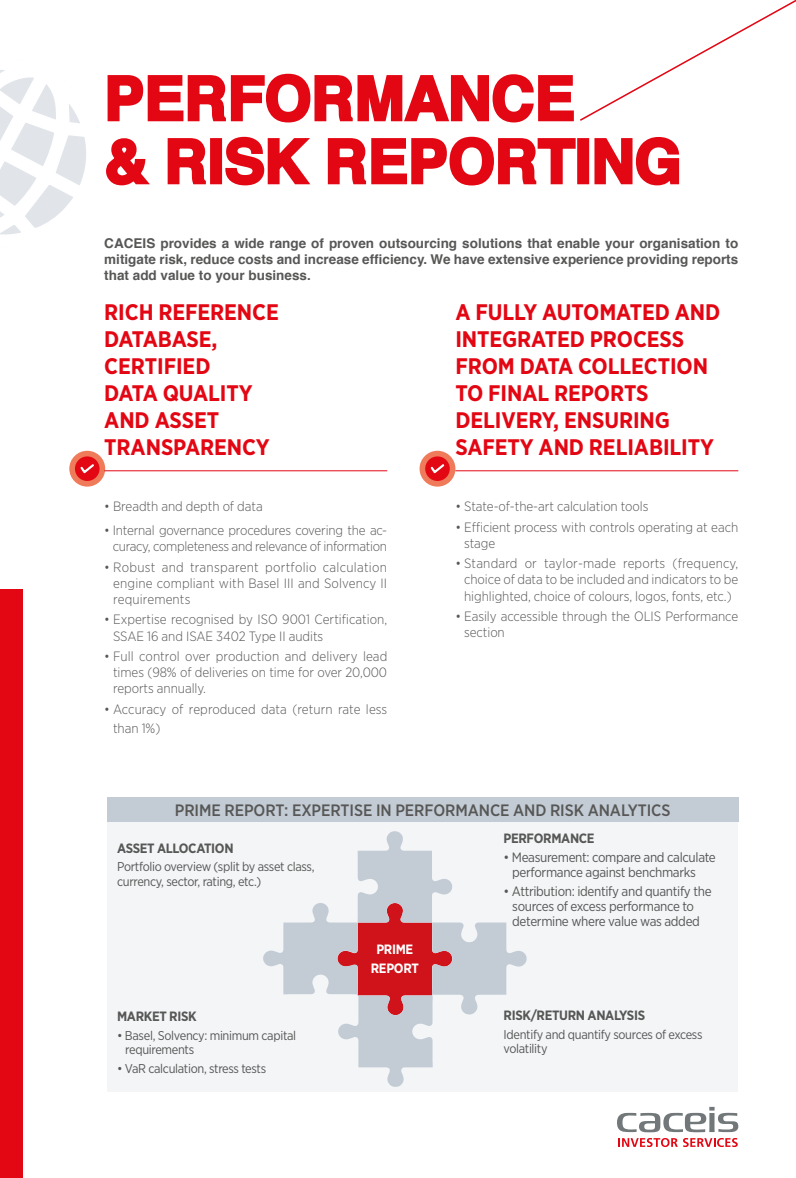
<style>
.page{position:relative;width:796px;height:1178px;background:#fff}
.page>*{position:absolute;margin:0;border:0;box-sizing:border-box;transform-origin:0 0}
.t1{font:700 60px/63px "Helvetica";color:#e30613}
.t2{font:700 22.5px/27px "Gotham Narrow";letter-spacing:-.005em;color:#e30613}
.t3{font:500 16.5px "Gotham Narrow";letter-spacing:-.005em;color:#575756}
.t4{font:300 13.5px/16.2px "Gotham Narrow";letter-spacing:-.005em;color:#575756}
.t5{font:700 13.5px/16.2px "Helvetica";color:#575756;text-align:justify}
.t6{font:13.5px/15px "Gotham Narrow";letter-spacing:-.025em;color:#575756}
.t7{font:700 13.5px "Gotham Narrow";letter-spacing:-.025em;color:#575756}
.t8{font:700 13.5px/19.2px "Gotham Narrow";letter-spacing:-.025em;color:#fff;text-align:center}
.t9{font:12.75px/14.2px "Gotham Narrow";letter-spacing:-.025em;color:#575756}
</style>
<div class="page">
<svg style="left:618px;top:1138px;width:119px;height:9px"></svg>
<svg style="left:617px;top:1107px;width:121px;height:25px"></svg>
<div style="left:0;top:589px;width:23px;height:589px;background:#e30613"></div>
<svg style="left:0;top:0;width:795px;height:235px"></svg>
<svg style="left:72px;top:454px;width:30px;height:30px"></svg>
<div style="left:69px;top:451px;width:36px;height:36px;border:6px solid #ef7b5b;border-radius:50%"></div>
<svg style="left:78px;top:462px;width:18px;height:13px"></svg>
<svg style="left:422px;top:454px;width:30px;height:30px"></svg>
<div style="left:419px;top:451px;width:36px;height:36px;border:6px solid #ef7b5b;border-radius:50%"></div>
<svg style="left:428px;top:462px;width:18px;height:13px"></svg>
<div style="left:107px;top:810px;width:631px;height:282px;background:#f3f5f7"></div>
<div style="left:107px;top:798px;width:631px;height:24px;background:#c3ccd5"></div>
<svg style="left:263px;top:831px;width:263px;height:256px"></svg>
<hr style="left:104px;top:470px;width:283px;height:1px;background:#e30613">
<hr style="left:455px;top:470px;width:283px;height:1px;background:#e30613">
<h1 class="t1" style="left:104px;top:68px;width:578px">PERFORMANCE<br>&amp; RISK REPORTING</h1>
<p class="t5" style="left:104px;top:235px;width:635px">CACEIS provides a wide range of proven outsourcing solutions that enable your organisation to mitigate risk, reduce costs and increase efficiency. We have extensive experience providing reports that add value to your business.</p>
<h2 class="t2" style="left:104px;top:298px;width:176px">RICH REFERENCE<br>DATABASE,<br>CERTIFIED<br>DATA QUALITY<br>AND ASSET<br>TRANSPARENCY</h2>
<p class="t4" style="left:104px;top:498px;width:160px">• Breadth and depth of data</p>
<p class="t4" style="left:104px;top:522px;width:284px;text-align:right">• Internal governance procedures covering the ac&shy;curacy, completeness and relevance of information</p>
<p class="t4" style="left:113px;top:558px;width:275px;text-align:justify;text-indent:-9px">• Robust and transparent portfolio calculation engine compliant with Basel III and Solvency II requirements</p>
<p class="t4" style="left:113px;top:611px;width:275px;text-indent:-9px">• Expertise recognised by ISO 9001 Certification,<br>SSAE 16 and ISAE 3402 Type II audits</p>
<p class="t4" style="left:113px;top:648px;width:275px;text-align:justify;text-indent:-9px">• Full control over production and delivery lead times (98% of deliveries on time for over 20,000 reports annually.</p>
<p class="t4" style="left:113px;top:699px;width:275px;line-height:19.5px;text-indent:-9px">• Accuracy of reproduced data (return rate less than 1%)</p>
<h2 class="t2" style="left:455px;top:298px;width:266px">A FULLY AUTOMATED AND<br>INTEGRATED PROCESS<br>FROM DATA COLLECTION<br>TO FINAL REPORTS<br>DELIVERY, ENSURING<br>SAFETY AND RELIABILITY</h2>
<p class="t4" style="left:455px;top:498px;width:195px">• State-of-the-art calculation tools</p>
<p class="t4" style="left:464px;top:518px;width:275px;text-indent:-9px">• Efficient process with controls operating at each stage</p>
<p class="t4" style="left:464px;top:555px;width:275px;text-align:justify;text-indent:-9px">• Standard or taylor-made reports (frequency, choice of data to be included and indicators to be highlighted, choice of colours, logos, fonts, etc.)</p>
<p class="t4" style="left:464px;top:608px;width:275px;text-indent:-9px">• Easily accessible through the OLIS Performance section</p>
<p class="t3" style="left:175px;top:800px;width:497px">PRIME REPORT: EXPERTISE IN PERFORMANCE AND RISK ANALYTICS</p>
<p class="t7" style="left:117px;top:839px;width:118px">ASSET ALLOCATION</p>
<p class="t9" style="left:117px;top:859px;width:199px;line-height:15px">Portfolio overview (split by asset class, currency, sector, rating, etc.)</p>
<p class="t7" style="left:503px;top:829px;width:92px">PERFORMANCE</p>
<p class="t6" style="left:512px;top:850px;width:205px;text-indent:-9px">• Measurement: compare and calculate performance against benchmarks</p>
<p class="t6" style="left:512px;top:884px;width:201px;text-indent:-9px">• Attribution: identify and quantify the sources of excess performance to determine where value was added</p>
<p class="t7" style="left:117px;top:1008px;width:81px">MARKET RISK</p>
<p class="t9" style="left:125px;top:1028px;width:172px;text-indent:-8px">• Basel, Solvency: minimum capital requirements</p>
<p class="t9" style="left:117px;top:1061px;width:150px">• VaR calculation, stress tests</p>
<p class="t8" style="left:370px;top:939px;width:50px">PRIME<br>REPORT</p>
<p class="t7" style="left:503px;top:1007px;width:143px">RISK/RETURN ANALYSIS</p>
<p class="t9" style="left:503px;top:1027px;width:200px">Identify and quantify sources of excess volatility</p>
</div>
